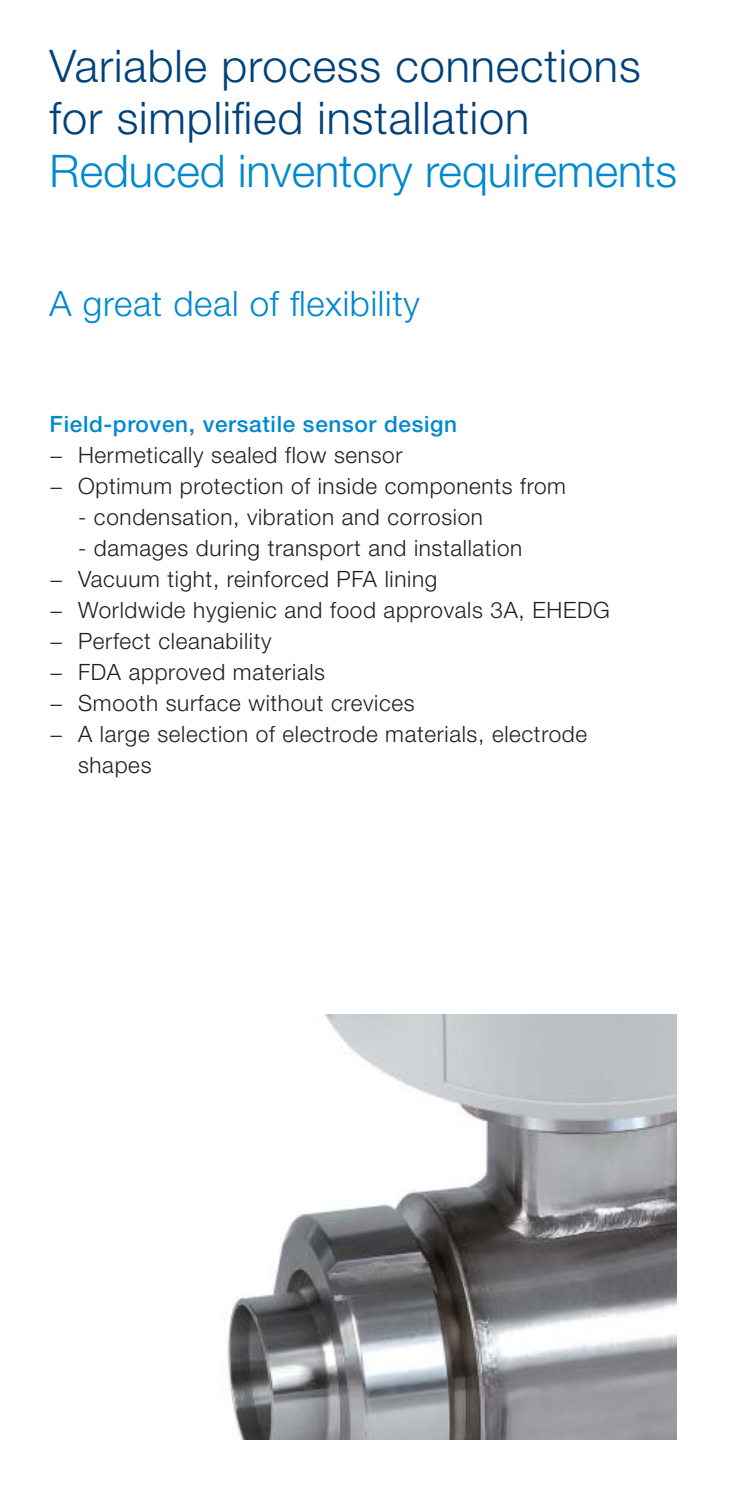
<style>
.page{position:relative;width:745px;height:1489px;background:#fff}
.page>*{position:absolute;margin:0;border:0;box-sizing:border-box;transform-origin:0 0}
.t1{font:300 45px/52.5px "Helvetica Neue LT Pro";letter-spacing:.02em;color:#00427a}
.t2{font:300 45px "Helvetica Neue LT Pro";color:#0089cf}
.t3{font:300 35px "Helvetica Neue LT Pro";letter-spacing:.02em;color:#0089cf}
.t4{font:300 22.5px/31px "Helvetica Neue LT Pro";letter-spacing:.03em;color:#231f20}
.t5{font:500 22.5px "Helvetica Neue LT Pro";letter-spacing:.03em;color:#0089cf}
</style>
<div class="page">
<img style="left:227px;top:1014px;width:449px;height:424px">
<h1 class="t1" style="left:50px;top:45px;width:592px">Variable process connections for simplified installation</h1>
<h1 class="t2" style="left:50px;top:155px;width:628px">Reduced inventory requirements</h1>
<h2 class="t3" style="left:50px;top:291px;width:371px">A great deal of flexibility</h2>
<p class="t5" style="left:50px;top:415px;width:409px">Field-proven, versatile sensor design</p>
<p class="t4" style="left:50px;top:442px;width:517px">− Hermetically sealed flow sensor<br>− Optimum protection of inside components from</p>
<p class="t4" style="left:78px;top:504px;width:406px">- condensation, vibration and corrosion</p>
<p class="t4" style="left:78px;top:535px;width:445px">- damages during transport and installation</p>
<p class="t4" style="left:50px;top:566px;width:389px">− Vacuum tight, reinforced PFA lining</p>
<p class="t4" style="left:50px;top:597px;width:561px">− Worldwide hygienic and food approvals 3A, EHEDG</p>
<p class="t4" style="left:50px;top:628px;width:223px">− Perfect cleanability</p>
<p class="t4" style="left:50px;top:659px;width:277px">− FDA approved materials</p>
<p class="t4" style="left:50px;top:690px;width:366px">− Smooth surface without crevices</p>
<p class="t4" style="left:50px;top:721px;width:538px">− A large selection of electrode materials, electrode</p>
<p class="t4" style="left:78px;top:752px;width:75px">shapes</p>
</div>
